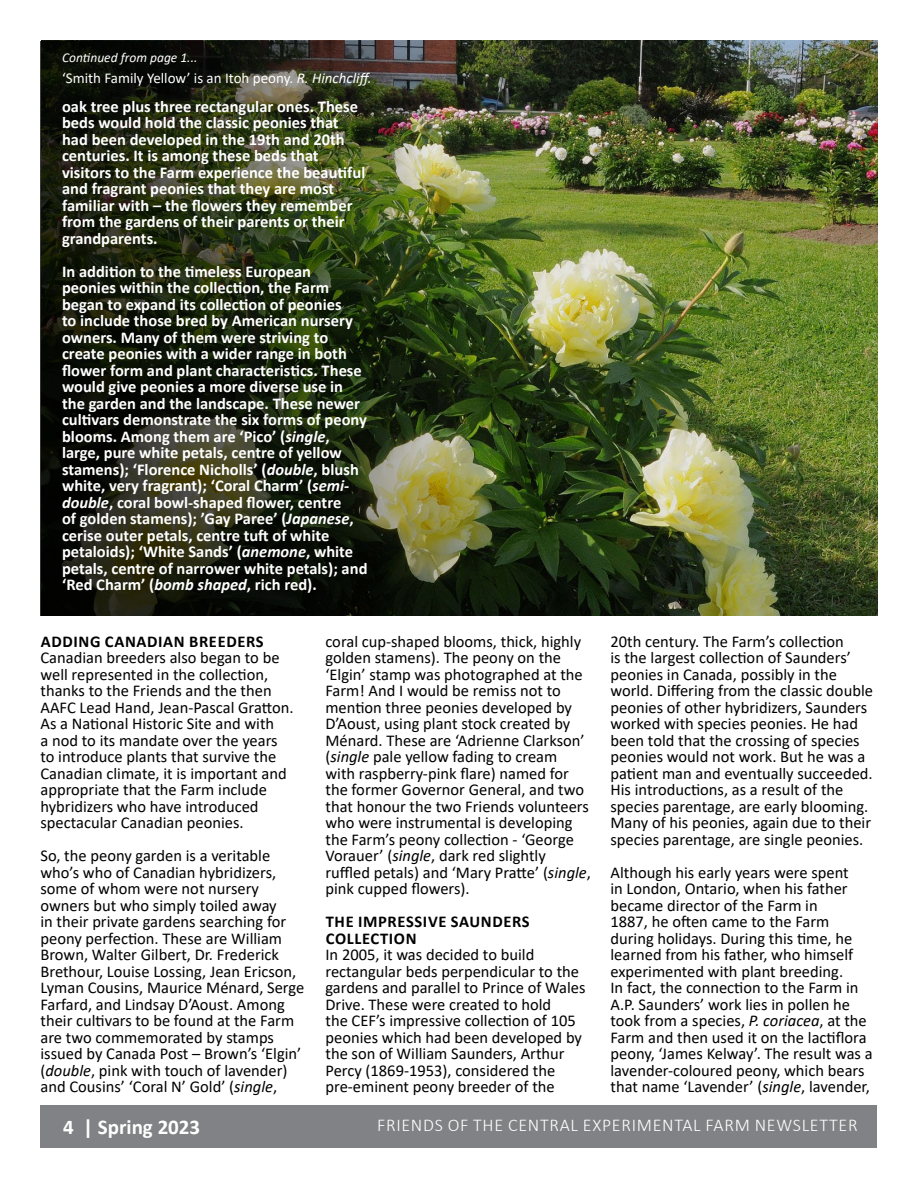
<style>
.page{position:relative;width:918px;height:1188px;background:#fff}
.page>*{position:absolute;margin:0;border:0;box-sizing:border-box;transform-origin:0 0}
.t1{font:700 21px "Calibri";color:#fff}
.t2{font:300 18px "Calibri";letter-spacing:.04em;color:#fff}
.t3{font:16.5px/16.5px "Calibri";color:#000}
.t4{font:700 16.5px/16.5px "Calibri";color:#fff}
.t5{font:700 16.5px/16.5px "Calibri";letter-spacing:.04em;color:#000}
.t6{font:15px "Calibri";color:#fff}
.t7{font:italic 13.5px "Calibri";color:#fff}
.s1{font-style:italic}
</style>
<div class="page">
<div style="left:40px;top:1105px;width:838px;height:43px;background:#808285"></div>
<img style="left:41px;top:41px;width:836px;height:575px">
<p class="t7" style="left:62px;top:48px;width:137px">Continued from page 1...</p>
<p class="t6" style="left:62px;top:68px;width:311px">‘Smith Family Yellow’ is an Itoh peony. <span class="s1">R. Hinchcliff.</span></p>
<p class="t4" style="left:62px;top:98px;width:305px">oak tree plus three rectangular ones. These beds would hold the classic peonies that had been developed in the 19th and 20th centuries. It is among these beds that visitors to the Farm experience the beautiful and fragrant peonies that they are most familiar with – the flowers they remember from the gardens of their parents or their grandparents.</p>
<p class="t4" style="left:62px;top:263px;width:307px">In addition to the timeless European peonies within the collection, the Farm began to expand its collection of peonies<br>to include those bred by American nursery owners. Many of them were striving to create peonies with a wider range in both flower form and plant characteristics. These would give peonies a more diverse use in the garden and the landscape. These newer cultivars demonstrate the six forms of peony blooms. Among them are ‘Pico’ (<span class="s1">single</span>, large, pure white petals, centre of yellow stamens); ‘Florence Nicholls’ (<span class="s1">double</span>, blush white, very fragrant); ‘Coral Charm’ (<span class="s1">semi&shy;double</span>, coral bowl-shaped flower, centre<br>of golden stamens); ’Gay Paree’ (<span class="s1">Japanese</span>, cerise outer petals, centre tuft of white petaloids); ‘White Sands’ (<span class="s1">anemone</span>, white petals, centre of narrower white petals); and ‘Red Charm’ (<span class="s1">bomb shaped</span>, rich red).</p>
<p class="t5" style="left:41px;top:633px;width:224px">ADDING CANADIAN BREEDERS</p>
<p class="t3" style="left:40px;top:649px;width:255px">Canadian breeders also began to be well represented in the collection, thanks to the Friends and the then AAFC Lead Hand, Jean-Pascal Gratton.<br>As a National Historic Site and with<br>a nod to its mandate over the years to introduce plants that survive the Canadian climate, it is important and appropriate that the Farm include hybridizers who have introduced spectacular Canadian peonies.</p>
<p class="t3" style="left:40px;top:847px;width:265px">So, the peony garden is a veritable who’s who of Canadian hybridizers, some of whom were not nursery owners but who simply toiled away<br>in their private gardens searching for peony perfection. These are William Brown, Walter Gilbert, Dr. Frederick Brethour, Louise Lossing, Jean Ericson, Lyman Cousins, Maurice Ménard, Serge Farfard, and Lindsay D’Aoust. Among their cultivars to be found at the Farm are two commemorated by stamps issued by Canada Post – Brown’s ‘Elgin’ (<span class="s1">double</span>, pink with touch of lavender) and Cousins’ ‘Coral N’ Gold’ (<span class="s1">single</span>,</p>
<p class="t3" style="left:325px;top:633px;width:267px">coral cup-shaped blooms, thick, highly golden stamens). The peony on the ‘Elgin’ stamp was photographed at the Farm! And I would be remiss not to mention three peonies developed by D’Aoust, using plant stock created by Ménard. These are ‘Adrienne Clarkson’ (<span class="s1">single</span> pale yellow fading to cream with raspberry-pink flare) named for the former Governor General, and two that honour the two Friends volunteers who were instrumental is developing the Farm’s peony collection - ‘George Vorauer’ (<span class="s1">single</span>, dark red slightly ruffled petals) and ‘Mary Pratte’ (<span class="s1">single</span>, pink cupped flowers).</p>
<p class="t5" style="left:326px;top:913px;width:205px">THE IMPRESSIVE SAUNDERS<br>COLLECTION</p>
<p class="t3" style="left:325px;top:946px;width:262px">In 2005, it was decided to build rectangular beds perpendicular to the gardens and parallel to Prince of Wales Drive. These were created to hold<br>the CEF’s impressive collection of 105 peonies which had been developed by the son of William Saunders, Arthur Percy (1869-1953), considered the pre-eminent peony breeder of the</p>
<p class="t3" style="left:610px;top:633px;width:264px">20th century. The Farm’s collection<br>is the largest collection of Saunders’ peonies in Canada, possibly in the world. Differing from the classic double peonies of other hybridizers, Saunders worked with species peonies. He had been told that the crossing of species peonies would not work. But he was a patient man and eventually succeeded.<br>His introductions, as a result of the species parentage, are early blooming.<br>Many of his peonies, again due to their species parentage, are single peonies.</p>
<p class="t3" style="left:610px;top:864px;width:264px">Although his early years were spent<br>in London, Ontario, when his father became director of the Farm in<br>1887, he often came to the Farm during holidays. During this time, he learned from his father, who himself experimented with plant breeding.<br>In fact, the connection to the Farm in A.P. Saunders’ work lies in pollen he took from a species, <span class="s1">P. coriacea</span>, at the Farm and then used it on the lactiflora peony, ‘James Kelway’. The result was a lavender-coloured peony, which bears that name ‘Lavender’ (<span class="s1">single</span>, lavender,</p>
<p class="t1" style="left:63px;top:1113px;width:139px">4 | Spring 2023</p>
<p class="t2" style="left:377px;top:1114px;width:482px">FRIENDS OF THE CENTRAL EXPERIMENTAL FARM NEWSLETTER</p>
</div>
